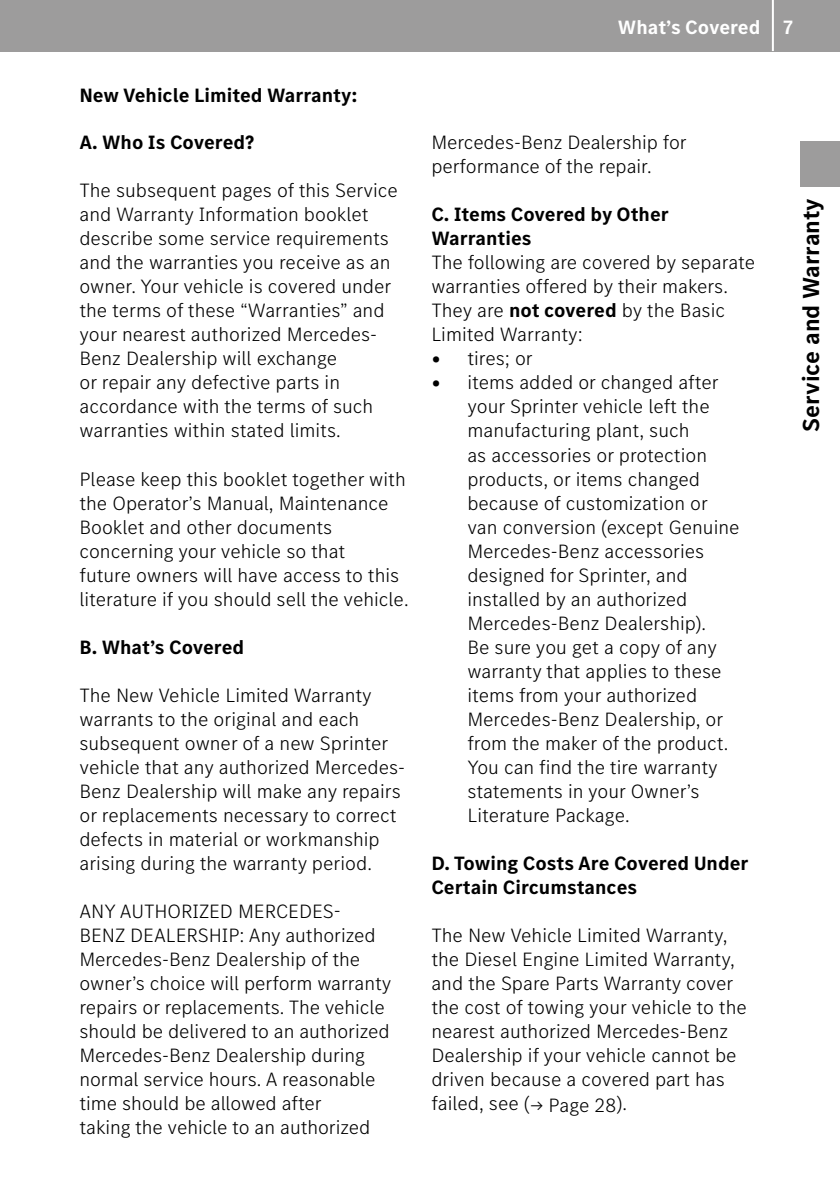
<style>
.page{position:relative;width:840px;height:1191px;background:#fff}
.page>*{position:absolute;margin:0;border:0;box-sizing:border-box;transform-origin:0 0}
.t1{font:700 24px "MB Corpo S Text";color:#000}
.t2{font:300 20px/24px "MB Corpo S Text";color:#000}
.t3{font:700 20px/24px "MB Corpo S Text";color:#000}
.t4{font:700 20px "MB Corpo S Text";color:#fff}
.s1{font-weight:700}
</style>
<div class="page">
<div style="left:0;top:0;width:839px;height:51px;background:#9d9c9c"></div>
<div style="left:799px;top:142px;width:40px;height:45px;background:#9d9c9c"></div>
<hr style="left:771px;top:0;width:2px;height:51px;background:#fff">
<p class="t3" style="left:79px;top:82px;width:279px">New Vehicle Limited Warranty:</p>
<p class="t3" style="left:79px;top:130px;width:176px">A. Who Is Covered?</p>
<p class="t2" style="left:79px;top:178px;width:320px">The subsequent pages of this Service and Warranty Information booklet describe some service requirements and the warranties you receive as an owner. Your vehicle is covered under the terms of these “Warranties” and your nearest authorized Mercedes-Benz Dealership will exchange<br>or repair any defective parts in accordance with the terms of such warranties within stated limits.</p>
<p class="t2" style="left:79px;top:466px;width:330px">Please keep this booklet together with the Operator’s Manual, Maintenance Booklet and other documents concerning your vehicle so that<br>future owners will have access to this literature if you should sell the vehicle.</p>
<p class="t3" style="left:79px;top:634px;width:166px">B. What’s Covered</p>
<p class="t2" style="left:79px;top:682px;width:327px">The New Vehicle Limited Warranty warrants to the original and each subsequent owner of a new Sprinter vehicle that any authorized Mercedes-Benz Dealership will make any repairs or replacements necessary to correct defects in material or workmanship arising during the warranty period.</p>
<p class="t2" style="left:79px;top:898px;width:313px">ANY AUTHORIZED MERCEDES-BENZ DEALERSHIP: Any authorized Mercedes-Benz Dealership of the owner’s choice will perform warranty repairs or replacements. The vehicle should be delivered to an authorized Mercedes-Benz Dealership during normal service hours. A reasonable time should be allowed after<br>taking the vehicle to an authorized</p>
<p class="t4" style="left:617px;top:14px;width:177px">What’s Covered 7</p>
<p class="t2" style="left:431px;top:130px;width:257px">Mercedes-Benz Dealership for performance of the repair.</p>
<p class="t3" style="left:431px;top:202px;width:239px">C. Items Covered by Other<br>Warranties</p>
<p class="t2" style="left:431px;top:250px;width:325px">The following are covered by separate warranties offered by their makers.<br>They are <span class="s1">not covered</span> by the Basic<br>Limited Warranty:</p>
<p class="t2" style="left:431px;top:346px;width:103px">• tires; or</p>
<p class="t2" style="left:467px;top:370px;width:273px;text-indent:-36px">• items added or changed after your Sprinter vehicle left the manufacturing plant, such<br>as accessories or protection products, or items changed because of customization or van conversion (except Genuine<br>Mercedes-Benz accessories designed for Sprinter, and installed by an authorized<br>Mercedes-Benz Dealership).<br>Be sure you get a copy of any warranty that applies to these items from your authorized<br>Mercedes-Benz Dealership, or from the maker of the product.<br>You can find the tire warranty statements in your Owner’s<br>Literature Package.</p>
<p class="t3" style="left:431px;top:850px;width:318px">D. Towing Costs Are Covered Under<br>Certain Circumstances</p>
<p class="t2" style="left:431px;top:922px;width:317px">The New Vehicle Limited Warranty, the Diesel Engine Limited Warranty, and the Spare Parts Warranty cover the cost of towing your vehicle to the nearest authorized Mercedes-Benz Dealership if your vehicle cannot be driven because a covered part has failed, see (→ Page 28).</p>
<p class="t1" style="left:794px;top:431px;width:235px;rotate:-90deg">Service and Warranty</p>
</div>
